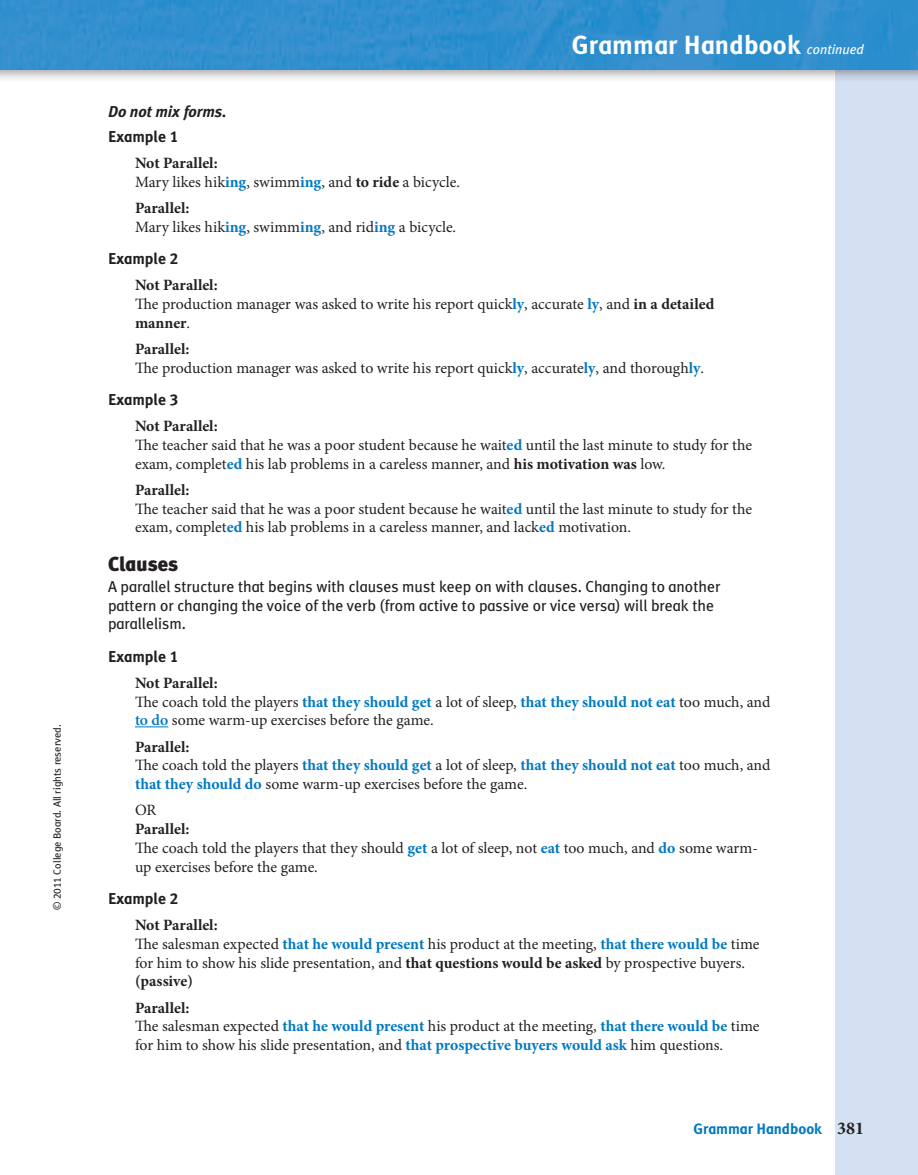
<style>
.page{position:relative;width:918px;height:1175px;background:#fff}
.page>*{position:absolute;margin:0;border:0;box-sizing:border-box;transform-origin:0 0}
.t1{font:700 26.25px "OPT Meta Plus";letter-spacing:.01em;color:#fff}
.t2{font:900 20.25px "OPT Meta Plus";color:#231f20}
.t3{font:15.75px/18.8px "Minion Pro";letter-spacing:-.005em;color:#231f20}
.t4{font:15.75px/18.8px "OPT Meta Plus";color:#231f20}
.t5{font:700 15.75px "OPT Meta Plus";color:#231f20}
.t6{font:italic 700 15.75px "OPT Meta Plus";color:#231f20}
.t7{font:700 15px "OPT Meta Plus";color:#0079c1}
.t8{font:10.5px "OPT Meta Plus";color:#231f20}
.s1{font-weight:400;font-style:italic;font-size:13.5px}
.s2{font-weight:700}
.s3{font-weight:700;color:#0079c1}
.s4{font-weight:600;color:#0079c1}
.s5{font-family:"Minion Pro";font-size:18px;color:#231f20}
</style>
<div class="page">
<div style="left:836px;top:0;width:82px;height:1174px;background:#d4e1f3"></div>
<div style="left:0;top:0;width:918px;height:82px;background:#231f20;opacity:.4"></div>
<svg style="left:0;top:0;width:918px;height:69px;background:#318fcd"></svg>
<hr style="left:135px;top:726px;width:33px;height:1px;background:#0079c1">
<p class="t8" style="left:51px;top:910px;width:187px;rotate:-90deg">© 2011 College Board. All rights reserved.</p>
<h1 class="t1" style="left:572px;top:30px;width:294px">Grammar Handbook <span class="s1">continued</span></h1>
<p class="t6" style="left:108px;top:102px;width:120px">Do not mix forms.</p>
<p class="t5" style="left:108px;top:127px;width:72px">Example 1</p>
<p class="t3" style="left:135px;top:153px;width:326px"><span class="s2">Not Parallel:<br></span>Mary likes hik<span class="s3">ing</span>, swimm<span class="s3">ing</span>, and <span class="s2">to ride</span> a bicycle.</p>
<p class="t3" style="left:135px;top:198px;width:323px"><span class="s2">Parallel:<br></span>Mary likes hik<span class="s3">ing</span>, swimm<span class="s3">ing</span>, and rid<span class="s3">ing</span> a bicycle.</p>
<p class="t5" style="left:108px;top:249px;width:72px">Example 2</p>
<p class="t3" style="left:135px;top:276px;width:581px"><span class="s2">Not Parallel:<br></span>The production manager was asked to write his report quick<span class="s3">ly</span>, accurate <span class="s3">ly</span>, and <span class="s2">in a detailed manner</span>.</p>
<p class="t3" style="left:135px;top:339px;width:571px"><span class="s2">Parallel:<br></span>The production manager was asked to write his report quick<span class="s3">ly</span>, accurate<span class="s3">ly</span>, and thorough<span class="s3">ly</span>.</p>
<p class="t5" style="left:108px;top:390px;width:72px">Example 3</p>
<p class="t3" style="left:135px;top:417px;width:619px"><span class="s2">Not Parallel:<br></span>The teacher said that he was a poor student because he wait<span class="s3">ed</span> until the last minute to study for the exam, complet<span class="s3">ed</span> his lab problems in a careless manner, and <span class="s2">his motivation was</span> low.</p>
<p class="t3" style="left:135px;top:480px;width:619px"><span class="s2">Parallel:<br></span>The teacher said that he was a poor student because he wait<span class="s3">ed</span> until the last minute to study for the exam, complet<span class="s3">ed</span> his lab problems in a careless manner, and lack<span class="s3">ed</span> motivation.</p>
<p class="t2" style="left:108px;top:552px;width:72px">Clauses</p>
<p class="t4" style="left:108px;top:577px;width:614px">A parallel structure that begins with clauses must keep on with clauses. Changing to another pattern or changing the voice of the verb (from active to passive or vice versa) will break the parallelism.</p>
<p class="t5" style="left:108px;top:647px;width:72px">Example 1</p>
<p class="t3" style="left:135px;top:673px;width:637px"><span class="s2">Not Parallel:<br></span>The coach told the players <span class="s3">that they should get</span> a lot of sleep, <span class="s3">that they should not eat</span> too much, and <span class="s4">to do</span> some warm-up exercises before the game.</p>
<p class="t3" style="left:135px;top:737px;width:637px"><span class="s2">Parallel:<br></span>The coach told the players <span class="s3">that they should get</span> a lot of sleep, <span class="s3">that they should not eat</span> too much, and <span class="s3">that they should do</span> some warm-up exercises before the game.</p>
<p class="t3" style="left:135px;top:801px;width:23px">OR</p>
<p class="t3" style="left:135px;top:819px;width:624px"><span class="s2">Parallel:<br></span>The coach told the players that they should <span class="s3">get</span> a lot of sleep, not <span class="s3">eat</span> too much, and <span class="s3">do</span> some warm&shy;up exercises before the game.</p>
<p class="t5" style="left:108px;top:889px;width:72px">Example 2</p>
<p class="t3" style="left:135px;top:915px;width:626px"><span class="s2">Not Parallel:<br></span>The salesman expected <span class="s3">that he would present</span> his product at the meeting, <span class="s3">that there would be</span> time for him to show his slide presentation, and <span class="s2">that questions would be asked</span> by prospective buyers. <span class="s2">(passive)</span></p>
<p class="t3" style="left:135px;top:998px;width:626px"><span class="s2">Parallel:<br></span>The salesman expected <span class="s3">that he would present</span> his product at the meeting, <span class="s3">that there would be</span> time for him to show his slide presentation, and <span class="s3">that prospective buyers would ask</span> him questions.</p>
<p class="t7" style="left:694px;top:1120px;width:172px">Grammar Handbook <span class="s5">381</span></p>
</div>
